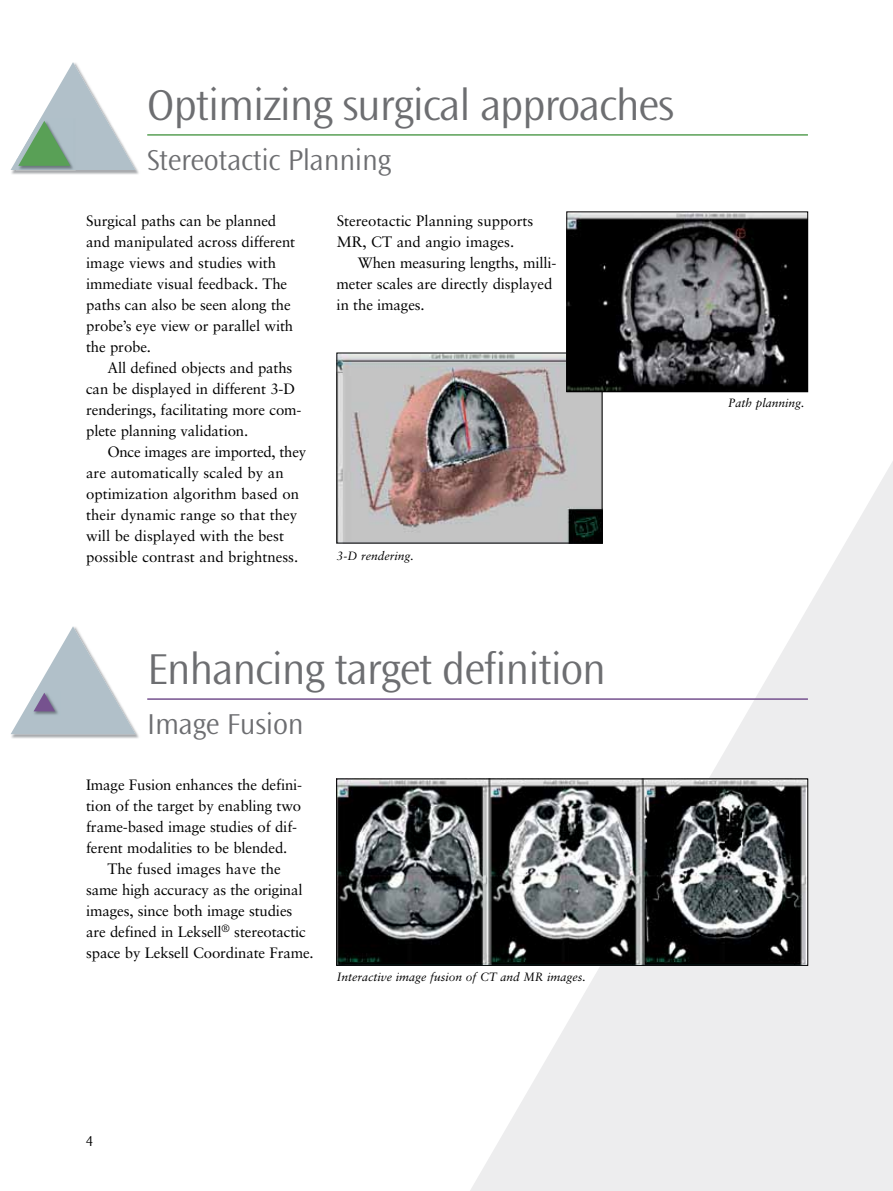
<style>
.page{position:relative;width:893px;height:1191px;background:#fff}
.page>*{position:absolute;margin:0;border:0;box-sizing:border-box;transform-origin:0 0}
.t1{font:300 45px "Ocean Sans";letter-spacing:-.025em;color:#6d6e71}
.t2{font:300 30px "Ocean Sans";letter-spacing:-.01em;color:#6d6e71}
.t3{font:15px/21px "Sabon";letter-spacing:-.01em;color:#000}
.t4{font:300 15px "Ocean Sans";color:#000}
.t5{font:italic 12px "Sabon";color:#000}
</style>
<div class="page">
<svg style="left:470px;top:460px;width:423px;height:731px;fill:#ededee"></svg>
<hr style="left:147px;top:134px;width:661px;height:2px;background:#59a056">
<img style="left:10px;top:167px;width:129px;height:8px">
<svg style="left:11px;top:62px;width:125px;height:108px"></svg>
<hr style="left:147px;top:698px;width:661px;height:2px;background:#76528f">
<img style="left:11px;top:731px;width:128px;height:8px">
<svg style="left:11px;top:626px;width:125px;height:108px"></svg>
<img style="left:338px;top:781px;width:468px;height:182px">
<div style="left:336px;top:779px;width:472px;height:186px;border:1px solid #000"></div>
<img style="left:339px;top:355px;width:261px;height:186px">
<img style="left:568px;top:214px;width:238px;height:176px">
<div style="left:566px;top:212px;width:242px;height:180px;border:1px solid #000"></div>
<h1 class="t1" style="left:147px;top:80px;width:528px">Optimizing surgical approaches</h1>
<h2 class="t2" style="left:147px;top:143px;width:245px">Stereotactic Planning</h2>
<p class="t3" style="left:86px;top:210px;width:211px">Surgical paths can be planned and manipulated across different image views and studies with immediate visual feedback. The paths can also be seen along the probe’s eye view or parallel with the probe.</p>
<p class="t3" style="left:86px;top:357px;width:217px;text-indent:21px">All defined objects and paths can be displayed in different 3-D renderings, facilitating more com&shy;plete planning validation.</p>
<p class="t3" style="left:86px;top:441px;width:222px;text-indent:21px">Once images are imported, they are automatically scaled by an optimization algorithm based on their dynamic range so that they will be displayed with the best possible contrast and brightness.</p>
<p class="t3" style="left:337px;top:210px;width:198px">Stereotactic Planning supports<br>MR, CT and angio images.</p>
<p class="t3" style="left:337px;top:252px;width:221px;text-indent:21px">When measuring lengths, milli&shy;meter scales are directly displayed in the images.</p>
<p class="t5" style="left:337px;top:549px;width:79px">3-D rendering.</p>
<h1 class="t1" style="left:147px;top:644px;width:460px">Enhancing target definition</h1>
<h2 class="t2" style="left:147px;top:707px;width:158px">Image Fusion</h2>
<p class="t3" style="left:86px;top:774px;width:218px">Image Fusion enhances the defini-</p>
<p class="t3" style="left:86px;top:795px;width:217px">tion of the target by enabling two</p>
<p class="t3" style="left:86px;top:816px;width:213px">frame-based image studies of dif-</p>
<p class="t3" style="left:86px;top:837px;width:203px">ferent modalities to be blended.</p>
<p class="t3" style="left:107px;top:858px;width:175px">The fused images have the</p>
<p class="t3" style="left:86px;top:879px;width:218px">same high accuracy as the original</p>
<p class="t3" style="left:86px;top:900px;width:208px">images, since both image studies</p>
<p class="t3" style="left:86px;top:921px;width:221px">are defined in Leksell<sup>®</sup> stereotactic</p>
<p class="t3" style="left:86px;top:942px;width:229px">space by Leksell Coordinate Frame.</p>
<p class="t5" style="left:337px;top:970px;width:251px">Interactive image fusion of CT and MR images.</p>
<p class="t5" style="left:728px;top:396px;width:78px">Path planning.</p>
<p class="t4" style="left:86px;top:1132px;width:9px">4</p>
</div>
